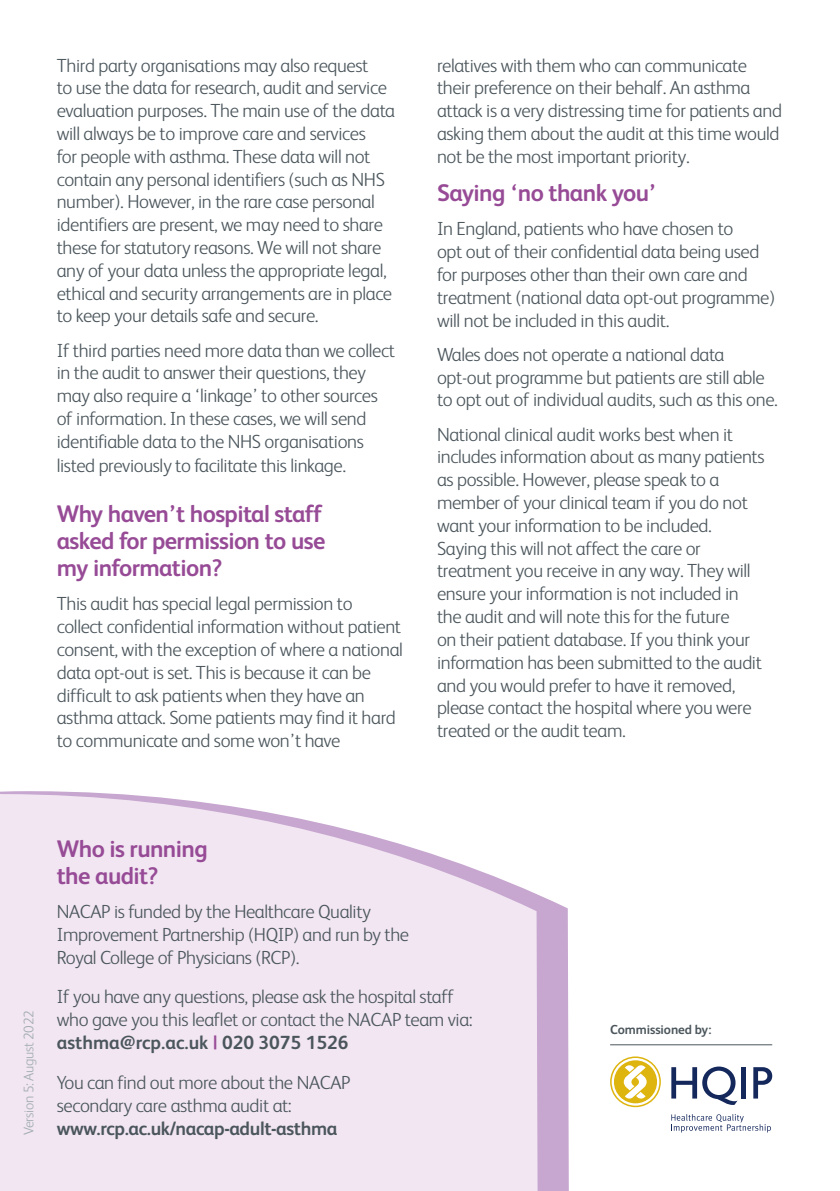
<style>
.page{position:relative;width:840px;height:1191px;background:#fff}
.page>*{position:absolute;margin:0;border:0;box-sizing:border-box;transform-origin:0 0}
.t1{font:700 24px/27.2px "FS Albert";letter-spacing:-.025em;color:#974b96}
.t2{font:300 19px/22.8px "FS Albert";letter-spacing:-.02em;color:#4b565c}
.t3{font:700 19px "FS Albert";letter-spacing:-.02em;color:#4b565c}
.t4{font:300 14px "FS Albert";letter-spacing:-.02em;color:#a4adb3}
.t5{font:700 13px "FS Albert";letter-spacing:-.005em;color:#4b565c}
.s1{font-weight:700}
.s2{font-weight:700;color:#974b96}
</style>
<div class="page">
<svg style="left:0;top:791px;width:569px;height:400px;fill:#c7a6cf"></svg>
<svg style="left:0;top:794px;width:539px;height:397px;background:#f0e6f2"></svg>
<svg style="left:671px;top:1114px;width:99px;height:18px"></svg>
<svg style="left:610px;top:1056px;width:50px;height:51px"></svg>
<svg style="left:671px;top:1066px;width:66px;height:39px"></svg>
<hr style="left:741px;top:1067px;width:4px;height:31px;background:#15285c">
<svg style="left:753px;top:1067px;width:18px;height:31px"></svg>
<hr style="left:609px;top:1044px;width:162px;height:1px;background:#4b565c">
<p class="t2" style="left:57px;top:53px;width:339px">Third party organisations may also request<br>to use the data for research, audit and service evaluation purposes. The main use of the data will always be to improve care and services<br>for people with asthma. These data will not contain any personal identifiers (such as NHS number). However, in the rare case personal identifiers are present, we may need to share these for statutory reasons. We will not share any of your data unless the appropriate legal, ethical and security arrangements are in place to keep your details safe and secure.</p>
<p class="t2" style="left:57px;top:338px;width:339px">If third parties need more data than we collect in the audit to answer their questions, they may also require a ‘linkage’ to other sources of information. In these cases, we will send identifiable data to the NHS organisations listed previously to facilitate this linkage.</p>
<p class="t1" style="left:57px;top:500px;width:270px">Why haven’t hospital staff asked for permission to use my information?</p>
<p class="t2" style="left:57px;top:592px;width:347px">This audit has special legal permission to collect confidential information without patient consent, with the exception of where a national data opt-out is set. This is because it can be difficult to ask patients when they have an asthma attack. Some patients may find it hard to communicate and some won’t have</p>
<p class="t2" style="left:437px;top:53px;width:346px">relatives with them who can communicate their preference on their behalf. An asthma attack is a very distressing time for patients and asking them about the audit at this time would not be the most important priority.</p>
<p class="t1" style="left:437px;top:179px;width:221px">Saying ‘no thank you’</p>
<p class="t2" style="left:437px;top:217px;width:339px">In England, patients who have chosen to<br>opt out of their confidential data being used for purposes other than their own care and treatment (national data opt-out programme) will not be included in this audit.</p>
<p class="t2" style="left:437px;top:343px;width:342px">Wales does not operate a national data opt-out programme but patients are still able to opt out of individual audits, such as this one.</p>
<p class="t2" style="left:437px;top:422px;width:329px">National clinical audit works best when it includes information about as many patients as possible. However, please speak to a member of your clinical team if you do not want your information to be included.<br>Saying this will not affect the care or treatment you receive in any way. They will ensure your information is not included in the audit and will note this for the future<br>on their patient database. If you think your information has been submitted to the audit and you would prefer to have it removed, please contact the hospital where you were treated or the audit team.</p>
<p class="t4" style="left:21px;top:1135px;width:126px;rotate:-90deg">Version 5: August 2022</p>
<p class="t1" style="left:57px;top:834px;width:152px">Who is running the audit?</p>
<p class="t2" style="left:57px;top:900px;width:354px">NACAP is funded by the Healthcare Quality<br>Improvement Partnership (HQIP) and run by the<br>Royal College of Physicians (RCP).</p>
<p class="t2" style="left:57px;top:985px;width:417px">If you have any questions, please ask the hospital staff who gave you this leaflet or contact the NACAP team via: <span class="s1">asthma@rcp.ac.uk</span> <span class="s2">|</span> <span class="s1">020 3075 1526</span></p>
<p class="t2" style="left:57px;top:1070px;width:295px">You can find out more about the NACAP secondary care asthma audit at:</p>
<p class="t3" style="left:57px;top:1117px;width:282px">www.rcp.ac.uk/nacap-adult-asthma</p>
<p class="t5" style="left:609px;top:1022px;width:103px">Commissioned by:</p>
</div>
